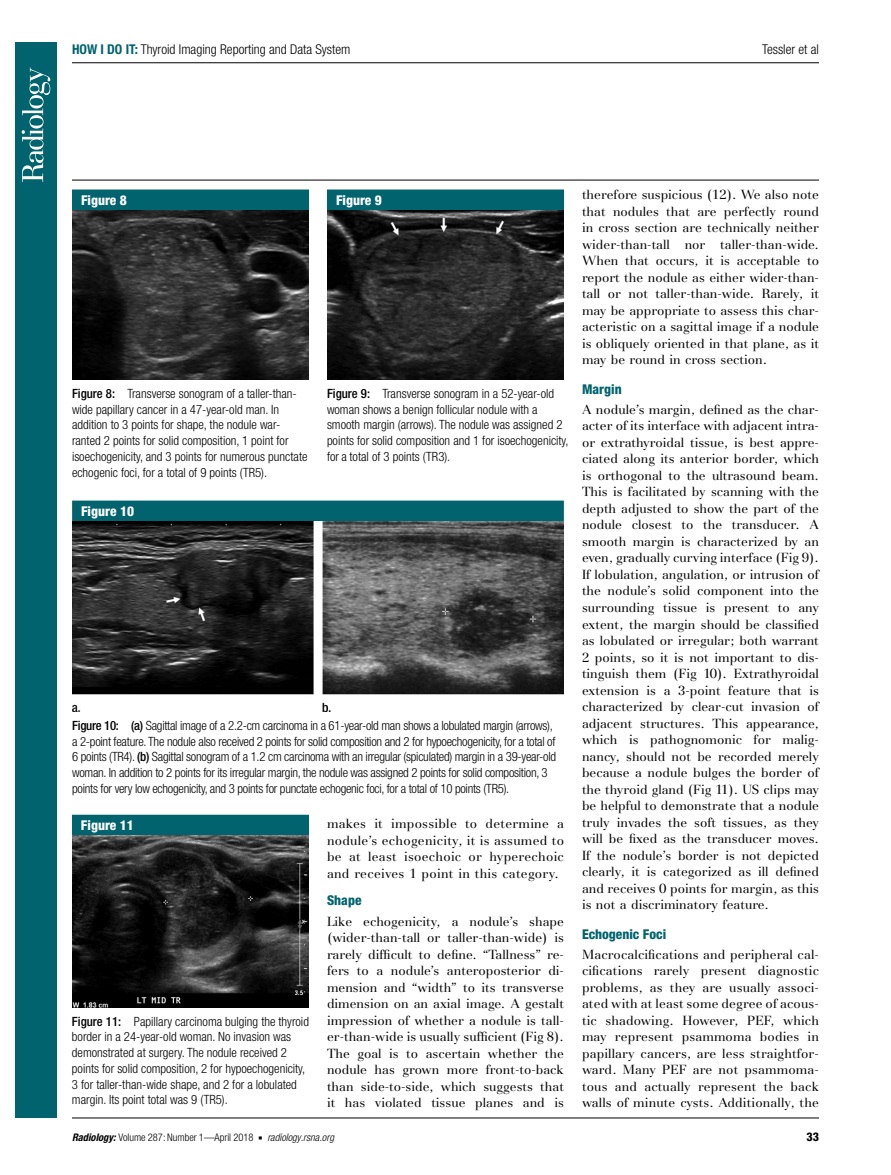
<style>
.page{position:relative;width:891px;height:1175px;background:#fff}
.page>*{position:absolute;margin:0;border:0;box-sizing:border-box;transform-origin:0 0}
.t1{font:300 condensed 13.5px "Helvetica Neue";color:#000}
.t2{font:800 condensed 13.5px "Helvetica Neue";color:#fff}
.t3{font:800 condensed 13.5px "Helvetica Neue";color:#00636d}
.t4{font:13.2px/16.5px "AT Basilia";color:#000;text-align:justify}
.t5{font:300 condensed 12.75px/15.8px "Helvetica Neue";color:#000}
.t6{font:300 condensed 12.75px/15.8px "Helvetica Neue";letter-spacing:-.02em;color:#000}
.t7{font:800 condensed 12px "Helvetica Neue";color:#000}
.t8{font:300 condensed 10.5px "Helvetica Neue";color:#000}
.s1{font-weight:700;color:#00636d}
.s2{font-weight:500}
.s3{font-weight:700;font-style:italic}
.s4{font-family:"Universal Newswith Comm Pi";font-weight:400;font-stretch:normal;font-size:6px}
.s5{font-style:italic}
</style>
<div class="page">
<hr style="left:72px;top:180px;width:747px;height:1px;background:#000">
<hr style="left:72px;top:1117px;width:747px;height:1px;background:#000">
<hr style="left:72px;top:62px;width:747px;height:1px;background:#000">
<div style="left:72px;top:189px;width:237px;height:21px;background:#00636d"></div>
<img style="left:72px;top:210px;width:237px;height:170px">
<div style="left:327px;top:189px;width:237px;height:21px;background:#00636d"></div>
<img style="left:327px;top:210px;width:237px;height:170px">
<div style="left:72px;top:500px;width:492px;height:21px;background:#00636d"></div>
<img style="left:72px;top:521px;width:492px;height:191px">
<div style="left:72px;top:814px;width:237px;height:21px;background:#00636d"></div>
<img style="left:72px;top:835px;width:237px;height:172px">
<div style="left:15px;top:42px;width:42px;height:1075px;background:#00636d"></div>
<svg style="left:22px;top:68px;width:28px;height:114px"></svg>
<p class="t1" style="left:72px;top:41px;width:280px"><span class="s1">HOW I DO IT:</span> Thyroid Imaging Reporting and Data System</p>
<p class="t1" style="left:762px;top:41px;width:58px">Tessler et al</p>
<p class="t2" style="left:81px;top:191px;width:47px">Figure 8</p>
<p class="t2" style="left:336px;top:191px;width:47px">Figure 9</p>
<p class="t5" style="left:72px;top:385px;width:237px"><span class="s2">Figure 8:</span> Transverse sonogram of a taller-than&shy;wide papillary cancer in a 47-year-old man. In addition to 3 points for shape, the nodule war&shy;ranted 2 points for solid composition, 1 point for isoechogenicity, and 3 points for numerous punctate echogenic foci, for a total of 9 points (TR5).</p>
<p class="t2" style="left:81px;top:502px;width:54px">Figure 10</p>
<p class="t5" style="left:327px;top:385px;width:243px"><span class="s2">Figure 9:</span> Transverse sonogram in a 52-year-old woman shows a benign follicular nodule with a smooth margin (arrows). The nodule was assigned 2 points for solid composition and 1 for isoechogenicity, for a total of 3 points (TR3).</p>
<p class="t6" style="left:72px;top:717px;width:485px"><span class="s2">Figure 10: (a)</span> Sagittal image of a 2.2-cm carcinoma in a 61-year-old man shows a lobulated margin (arrows), a 2-point feature. The nodule also received 2 points for solid composition and 2 for hypoechogenicity, for a total of 6 points (TR4). <span class="s2">(b)</span> Sagittal sonogram of a 1.2 cm carcinoma with an irregular (spiculated) margin in a 39-year-old woman. In addition to 2 points for its irregular margin, the nodule was assigned 2 points for solid composition, 3 points for very low echogenicity, and 3 points for punctate echogenic foci, for a total of 10 points (TR5).</p>
<p class="t2" style="left:81px;top:816px;width:54px">Figure 11</p>
<p class="t4" style="left:327px;top:815px;width:239px">makes it impossible to determine a nodule’s echogenicity, it is assumed to be at least isoechoic or hyperechoic and receives 1 point in this category.</p>
<p class="t3" style="left:327px;top:891px;width:36px">Shape</p>
<p class="t4" style="left:327px;top:913px;width:239px">Like echogenicity, a nodule’s shape (wider-than-tall or taller-than-wide) is rarely difficult to define. “Tallness” re&shy;fers to a nodule’s anteroposterior di&shy;mension and “width” to its transverse dimension on an axial image. A gestalt impression of whether a nodule is tall&shy;er-than-wide is usually sufficient (Fig 8).<br>The goal is to ascertain whether the nodule has grown more front-to-back than side-to-side, which suggests that it has violated tissue planes and is</p>
<p class="t5" style="left:72px;top:1013px;width:239px"><span class="s2">Figure 11:</span> Papillary carcinoma bulging the thyroid border in a 24-year-old woman. No invasion was demonstrated at surgery. The nodule received 2 points for solid composition, 2 for hypoechogenicity, 3 for taller-than-wide shape, and 2 for a lobulated margin. Its point total was 9 (TR5).</p>
<p class="t4" style="left:582px;top:187px;width:239px">therefore suspicious (12). We also note that nodules that are perfectly round in cross section are technically neither wider-than-tall nor taller-than-wide.<br>When that occurs, it is acceptable to report the nodule as either wider-than&shy;tall or not taller-than-wide. Rarely, it may be appropriate to assess this char&shy;acteristic on a sagittal image if a nodule is obliquely oriented in that plane, as it may be round in cross section.</p>
<p class="t3" style="left:582px;top:381px;width:41px">Margin</p>
<p class="t4" style="left:582px;top:401px;width:239px">A nodule’s margin, defined as the char&shy;acter of its interface with adjacent intra&shy;or extrathyroidal tissue, is best appre&shy;ciated along its anterior border, which is orthogonal to the ultrasound beam.<br>This is facilitated by scanning with the depth adjusted to show the part of the nodule closest to the transducer. A smooth margin is characterized by an even, gradually curving interface (Fig 9).<br>If lobulation, angulation, or intrusion of the nodule’s solid component into the surrounding tissue is present to any extent, the margin should be classified as lobulated or irregular; both warrant 2 points, so it is not important to dis&shy;tinguish them (Fig 10). Extrathyroidal extension is a 3-point feature that is characterized by clear-cut invasion of adjacent structures. This appearance, which is pathognomonic for malig&shy;nancy, should not be recorded merely because a nodule bulges the border of the thyroid gland (Fig 11). US clips may be helpful to demonstrate that a nodule truly invades the soft tissues, as they will be fixed as the transducer moves.<br>If the nodule’s border is not depicted clearly, it is categorized as ill defined and receives 0 points for margin, as this is not a discriminatory feature.</p>
<p class="t3" style="left:582px;top:926px;width:86px">Echogenic Foci</p>
<p class="t4" style="left:582px;top:946px;width:239px">Macrocalcifications and peripheral cal&shy;cifications rarely present diagnostic problems, as they are usually associ&shy;ated with at least some degree of acous&shy;tic shadowing. However, PEF, which may represent psammoma bodies in papillary cancers, are less straightfor&shy;ward. Many PEF are not psammoma&shy;tous and actually represent the back walls of minute cysts. Additionally, the</p>
<p class="t8" style="left:72px;top:1130px;width:264px"><span class="s3">Radiology:</span> Volume 287: Number 1—April 2018 <span class="s4">n</span> <span class="s5">radiology.rsna.org</span></p>
<p class="t7" style="left:807px;top:1128px;width:14px">33</p>
</div>
